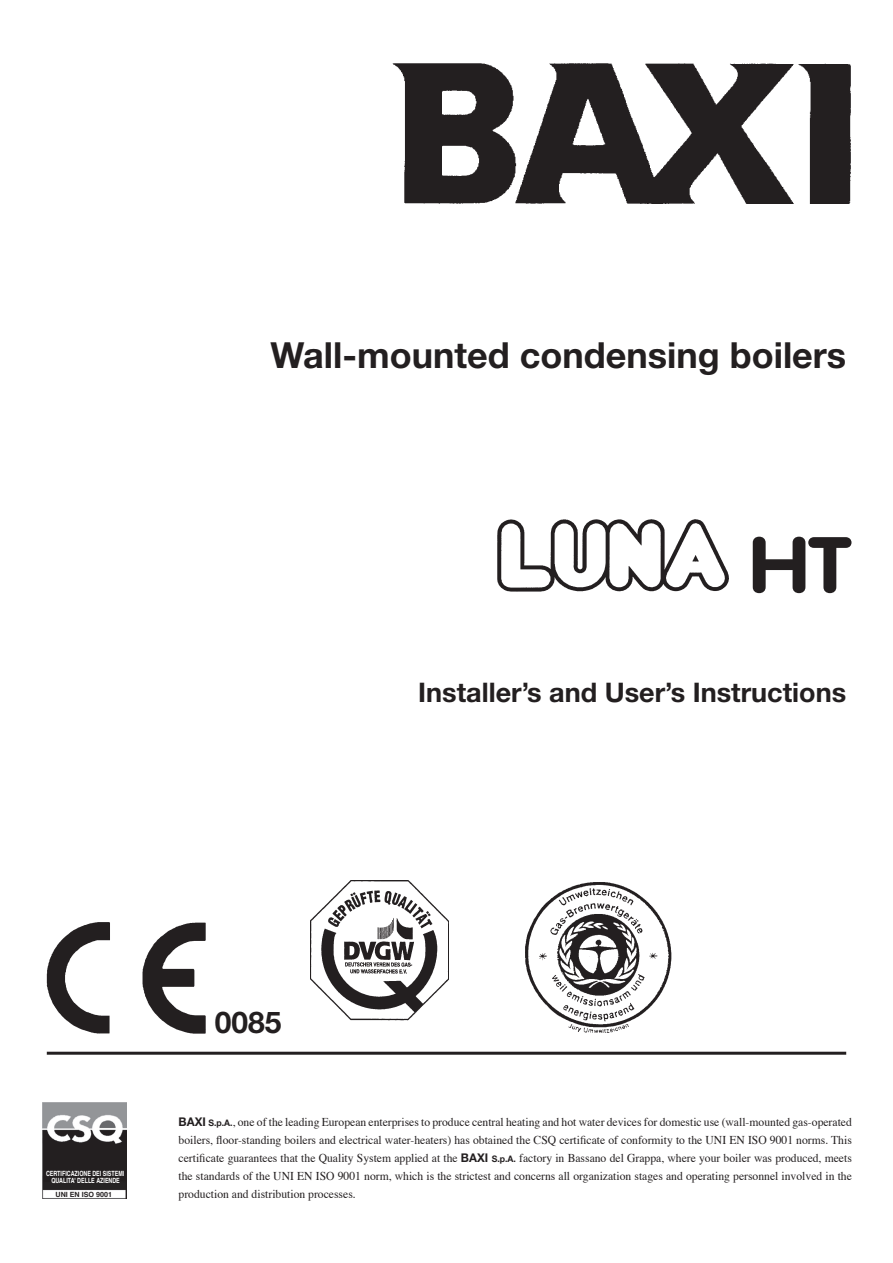
<style>
.page{position:relative;width:893px;height:1263px;background:#fff}
.page>*{position:absolute;margin:0;border:0;box-sizing:border-box;transform-origin:0 0}
.t1{font:700 78px "VAG Rounded";color:#231f20;scale:1.1 1}
.t2{font:700 36px "Helvetica Neue";color:#231f20}
.t3{font:700 30px "Helvetica Neue";color:#231f20}
.t4{font:700 27px "Helvetica Neue";color:#231f20}
.t5{font:12px/18px "Times";color:#231f20;text-align:justify}
.t6{font:700 7.2px/7.5px "Helvetica";color:#fff;text-align:center;scale:.75 1}
.t7{font:700 7.2px "Helvetica";color:#231f20}
.s1{font-family:"Helvetica Neue";font-weight:700}
.s2{font-family:"Helvetica Neue";font-weight:700;font-size:9px}
</style>
<div class="page">
<img style="left:310px;top:880px;width:139px;height:141px">
<hr style="left:47px;top:1052px;width:799px;height:3px;background:#231f20">
<img style="left:43px;top:1102px;width:83px;height:96px">
<img style="left:498px;top:519px;width:230px;height:73px">
<img style="left:393px;top:64px;width:457px;height:140px">
<img style="left:47px;top:923px;width:158px;height:110px">
<img style="left:525px;top:882px;width:146px;height:150px">
<h2 class="t2" style="left:270px;top:333px;width:577px">Wall-mounted condensing boilers</h2>
<h1 class="t1" style="left:749px;top:519px;width:94px">HT</h1>
<h3 class="t4" style="left:418px;top:675px;width:429px">Installer’s and User’s Instructions</h3>
<p class="t6" style="left:46px;top:1170px;width:106px">CERTIFICAZIONE DEI SISTEMI<br>QUALITA' DELLE AZIENDE</p>
<p class="t7" style="left:56px;top:1189px;width:58px">UNI EN ISO 9001</p>
<h3 class="t3" style="left:215px;top:1004px;width:68px">0085</h3>
<p class="t5" style="left:179px;top:1113px;width:675px"><span class="s1">BAXI</span> <span class="s2">S.p.A.</span>, one of the leading European enterprises to produce central heating and hot water devices for domestic use (wall-mounted gas-operated boilers, floor-standing boilers and electrical water-heaters) has obtained the CSQ certificate of conformity to the UNI EN ISO 9001 norms. This certificate guarantees that the Quality System applied at the <span class="s1">BAXI</span> <span class="s2">S.p.A.</span> factory in Bassano del Grappa, where your boiler was produced, meets the standards of the UNI EN ISO 9001 norm, which is the strictest and concerns all organization stages and operating personnel involved in the production and distribution processes.</p>
</div>
